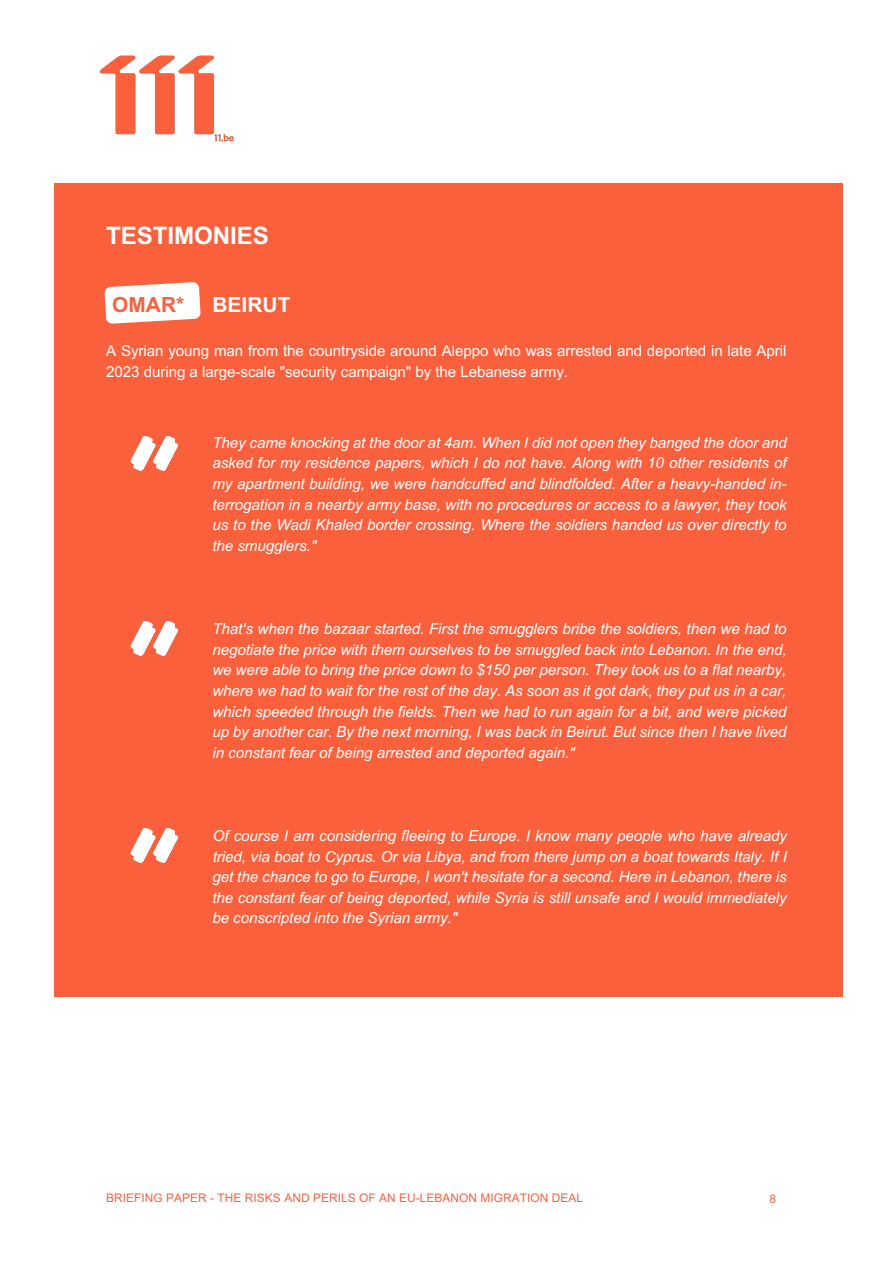
<style>
.page{position:relative;width:893px;height:1263px;background:#fff}
.page>*{position:absolute;margin:0;border:0;box-sizing:border-box;transform-origin:0 0}
.t1{font:700 24.15px "Arial";letter-spacing:-.005em;color:#fff}
.t2{font:700 20.85px "Arial";letter-spacing:.005em;color:#fff}
.t3{font:700 20.85px "Arial";color:#fb603d}
.t4{font:italic 15.15px/20.7px "Arial";letter-spacing:-.005em;color:#fff;text-align:justify}
.t5{font:15.15px/20.9px "Arial";letter-spacing:-.005em;color:#fff}
.t6{font:11.85px "Arial";letter-spacing:.005em;color:#fc603d}
.t7{font:11.85px "Arial";color:#fb603d}
</style>
<div class="page">
<img style="left:100px;top:55px;width:134px;height:87px">
<div style="left:54px;top:183px;width:788px;height:813px;background:#fb603d"></div>
<svg style="left:104px;top:282px;width:97px;height:42px"></svg>
<img style="left:130px;top:435px;width:49px;height:36px">
<img style="left:130px;top:620px;width:49px;height:36px">
<img style="left:130px;top:827px;width:49px;height:36px">
<h1 class="t1" style="left:106px;top:222px;width:164px">TESTIMONIES</h1>
<h2 class="t3" style="left:112px;top:293px;width:74px">OMAR*</h2>
<h2 class="t2" style="left:212px;top:293px;width:80px">BEIRUT</h2>
<p class="t5" style="left:106px;top:341px;width:682px">A Syrian young man from the countryside around Aleppo who was arrested and deported in late April<br>2023 during a large-scale "security campaign" by the Lebanese army.</p>
<p class="t4" style="left:212px;top:432px;width:576px">They came knocking at the door at 4am. When I did not open they banged the door and asked for my residence papers, which I do not have. Along with 10 other residents of my apartment building, we were handcuffed and blindfolded. After a heavy-handed in&shy;terrogation in a nearby army base, with no procedures or access to a lawyer, they took us to the Wadi Khaled border crossing. Where the soldiers handed us over directly to the smugglers."</p>
<p class="t4" style="left:212px;top:618px;width:576px">That's when the bazaar started. First the smugglers bribe the soldiers, then we had to negotiate the price with them ourselves to be smuggled back into Lebanon. In the end, we were able to bring the price down to $150 per person. They took us to a flat nearby, where we had to wait for the rest of the day. As soon as it got dark, they put us in a car, which speeded through the fields. Then we had to run again for a bit, and were picked up by another car. By the next morning, I was back in Beirut. But since then I have lived in constant fear of being arrested and deported again."</p>
<p class="t4" style="left:212px;top:825px;width:576px">Of course I am considering fleeing to Europe. I know many people who have already tried, via boat to Cyprus. Or via Libya, and from there jump on a boat towards Italy. If I get the chance to go to Europe, I won't hesitate for a second. Here in Lebanon, there is the constant fear of being deported, while Syria is still unsafe and I would immediately be conscripted into the Syrian army."</p>
<p class="t6" style="left:106px;top:1191px;width:478px">BRIEFING PAPER - THE RISKS AND PERILS OF AN EU-LEBANON MIGRATION DEAL</p>
<p class="t7" style="left:769px;top:1192px;width:8px">8</p>
</div>
